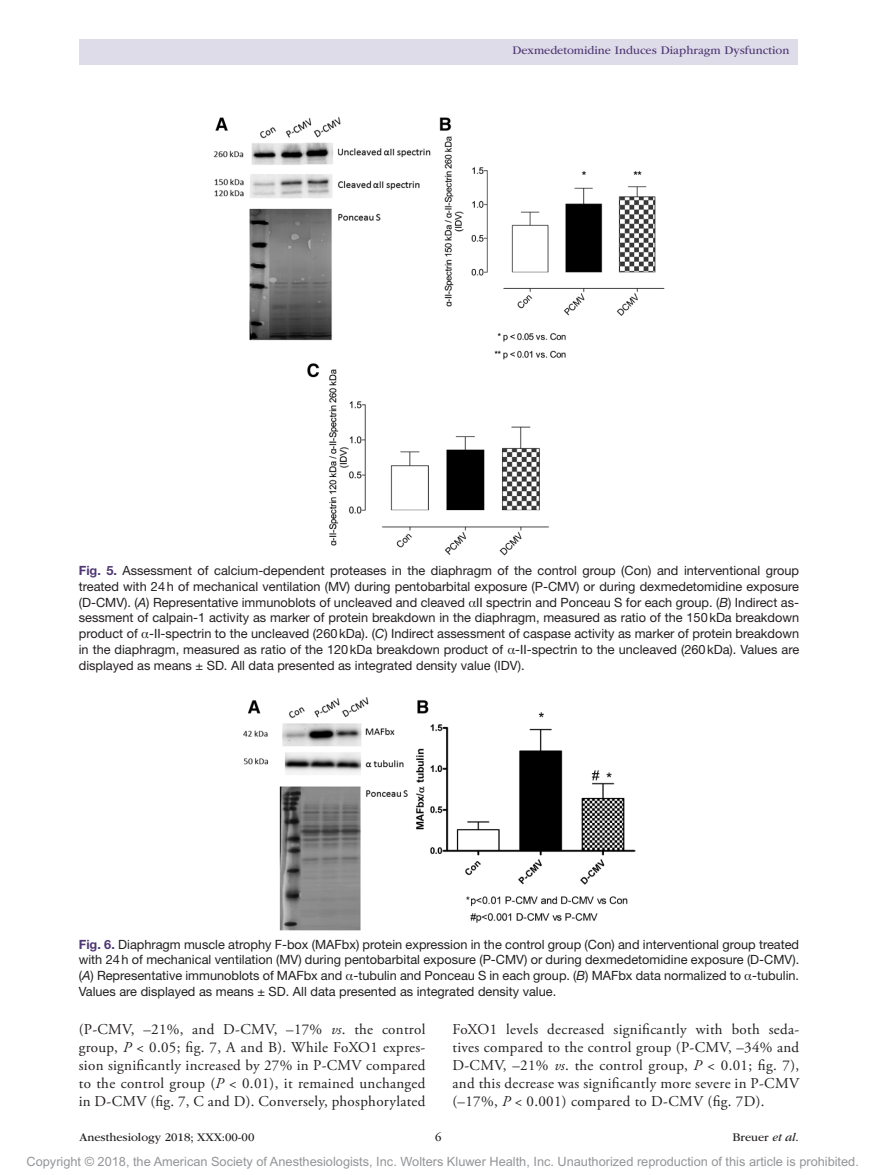
<style>
.page{position:relative;width:878px;height:1175px;background:#fff}
.page>*{position:absolute;margin:0;border:0;box-sizing:border-box;transform-origin:0 0}
.t1{font:15px/18px "Adobe Garamond Pro";letter-spacing:.02em;color:#231f20;text-align:justify}
.t2{font:12.75px/15.8px "Helvetica Neue LT Std";color:#231f20;text-align:justify}
.t3{font:12.75px "Arial MT Std";color:#939598}
.t4{font:12px "ITC Garamond Std";color:#4e3773}
.t5{font:12px "ITC Garamond Std";color:#231f20}
.s1{font-weight:700;color:#4e3773}
.s2{font-style:italic}
.s3{font-family:"Gandhari Unicode"}
</style>
<div class="page">
<div style="left:79px;top:39px;width:718px;height:25px;background:#dfdce9"></div>
<img style="left:213px;top:117px;width:452px;height:439px">
<img style="left:243px;top:697px;width:392px;height:233px">
<p class="t4" style="left:512px;top:44px;width:278px">Dexmedetomidine Induces Diaphragm Dysfunction</p>
<p class="t2" style="left:79px;top:562px;width:722px"><span class="s1">Fig. 5.</span> Assessment of calcium-dependent proteases in the diaphragm of the control group (Con) and interventional group treated with 24h of mechanical ventilation (MV) during pentobarbital exposure (P-CMV) or during dexmedetomidine exposure (D-CMV). (<span class="s2">A</span>) Representative immunoblots of uncleaved and cleaved <span class="s3">α</span>II spectrin and Ponceau S for each group. (<span class="s2">B</span>) Indirect as&shy;sessment of calpain-1 activity as marker of protein breakdown in the diaphragm, measured as ratio of the 150kDa breakdown product of <span class="s3">α</span>-II-spectrin to the uncleaved (260kDa). (<span class="s2">C</span>) Indirect assessment of caspase activity as marker of protein breakdown in the diaphragm, measured as ratio of the 120kDa breakdown product of <span class="s3">α</span>-II-spectrin to the uncleaved (260kDa). Values are displayed as means ± SD. All data presented as integrated density value (IDV).</p>
<p class="t2" style="left:79px;top:936px;width:722px"><span class="s1">Fig. 6.</span> Diaphragm muscle atrophy F-box (MAFbx) protein expression in the control group (Con) and interventional group treated with 24h of mechanical ventilation (MV) during pentobarbital exposure (P-CMV) or during dexmedetomidine exposure (D-CMV). (<span class="s2">A</span>) Representative immunoblots of MAFbx and <span class="s3">α</span>-tubulin and Ponceau S in each group. (<span class="s2">B</span>) MAFbx data normalized to <span class="s3">α</span>-tubulin.<br>Values are displayed as means ± SD. All data presented as integrated density value.</p>
<p class="t1" style="left:79px;top:1020px;width:348px">(P-CMV, –21%, and D-CMV, –17% <span class="s2">vs</span>. the control group, <span class="s2">P</span> &lt; 0.05; fig. 7, A and B). While FoXO1 expres&shy;sion significantly increased by 27% in P-CMV compared to the control group (<span class="s2">P</span> &lt; 0.01), it remained unchanged in D-CMV (fig. 7, C and D). Conversely, phosphorylated</p>
<p class="t1" style="left:452px;top:1020px;width:348px">FoXO1 levels decreased significantly with both seda&shy;tives compared to the control group (P-CMV, –34% and D-CMV, –21% <span class="s2">vs</span>. the control group, <span class="s2">P</span> &lt; 0.01; fig. 7), and this decrease was significantly more severe in P-CMV (–17%, <span class="s2">P</span> &lt; 0.001) compared to D-CMV (fig. 7D).</p>
<p class="t5" style="left:80px;top:1130px;width:176px">Anesthesiology 2018; XXX:00-00</p>
<p class="t5" style="left:435px;top:1130px;width:8px">6</p>
<p class="t5" style="left:732px;top:1130px;width:68px">Breuer <span class="s2">et al</span>.</p>
<p class="t3" style="left:27px;top:1154px;width:833px">Copyright © 2018, the American Society of Anesthesiologists, Inc. Wolters Kluwer Health, Inc. Unauthorized reproduction of this article is prohibited.</p>
</div>
